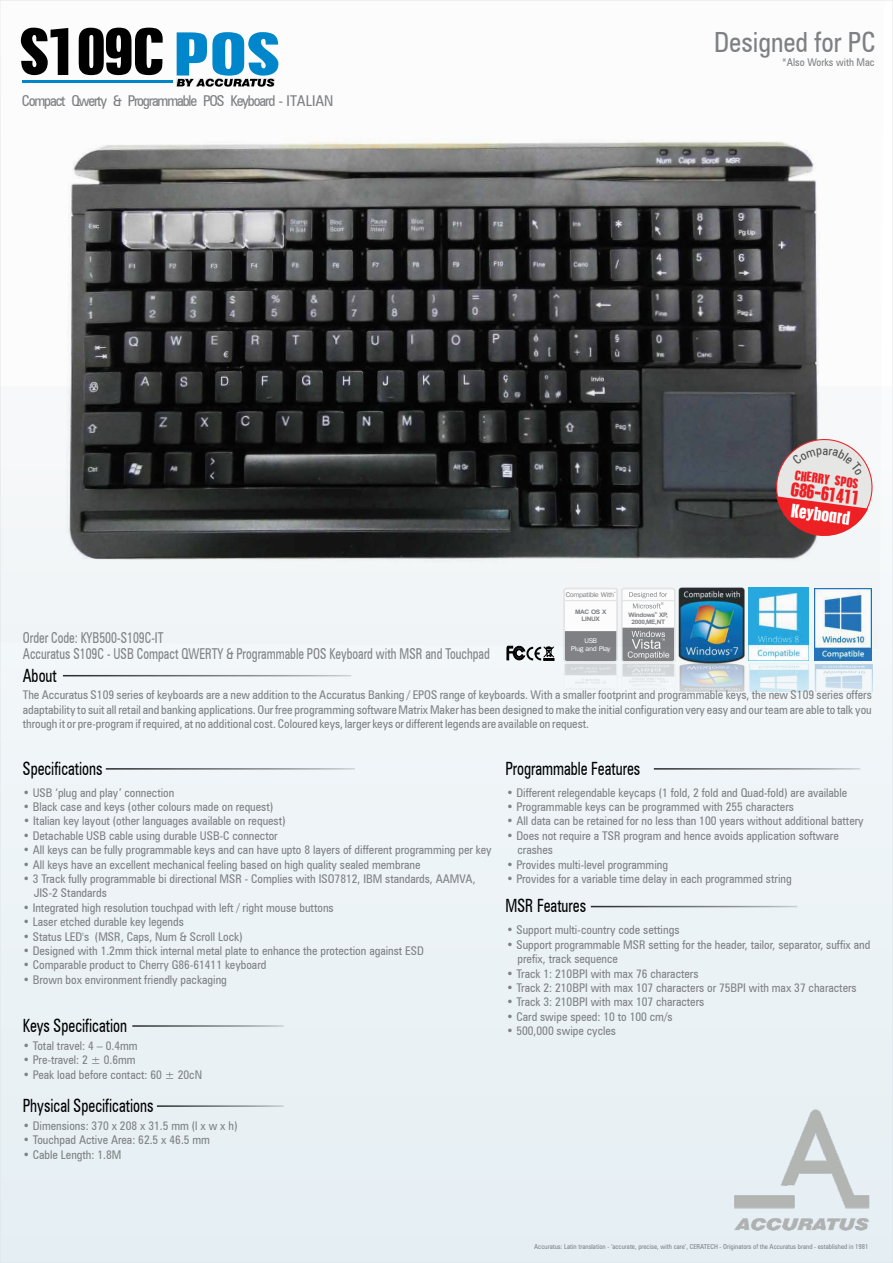
<style>
.page{position:relative;width:893px;height:1263px;background:#fff}
.page>*{position:absolute;margin:0;border:0;box-sizing:border-box;transform-origin:0 0}
.t1{font:52.5px "Pilsen Plakat";color:#000;scale:1.09 1}
.t2{font:condensed 27.9px "Zurich BT";color:#808285;scale:.96 1}
.t3{font:condensed 18.3px "Zurich BT";color:#000;scale:.82 1}
.t4{font:15.75px "Pilsen Plakat";color:#ed2024}
.t5{font:15.3px "Pilsen Plakat";color:#fff}
.t6{font:condensed 15px/16.2px "Zurich BT";color:#818284;scale:.82 1}
.t7{font:condensed 14.85px "Zurich BT";letter-spacing:-.075em;color:#808285}
.t8{font:condensed 12px/14.4px "Zurich BT";color:#808285}
.t9{font:10.95px "Pilsen Plakat";color:#ed2024}
.t10{font:condensed 10.65px "Zurich BT";color:#808285}
.t11{font:7.05px "Franklin Gothic";letter-spacing:-.05em;color:#808285;scale:1.08 1}
.t12{font:7.05px/7.9px "Franklin Gothic";letter-spacing:-.05em;color:#fff;text-align:center;scale:1.08 1}
.t13{font:condensed 6.9px "Zurich BT";color:#808285}
.t14{font:700 6.15px/6.8px "Arial";letter-spacing:-.055em;color:#808285;text-align:center;scale:1.08 1}
.t15{font:3.45px "Franklin Gothic";color:#808285;scale:1.08 1}
.t16{font:700 3px "Arial";color:#808285;scale:1.08 1}
.s1{font-size:48.15px;color:#0088cd}
</style>
<div class="page">
<div style="left:0;top:386px;width:893px;height:876px;background:#ebf2f6"></div>
<img style="left:565px;top:663px;width:307px;height:28px">
<svg style="left:507px;top:649px;width:47px;height:12px"></svg>
<img style="left:678px;top:649px;width:71px;height:14px">
<svg style="left:563px;top:649px;width:112px;height:13px"></svg>
<img style="left:749px;top:649px;width:59px;height:12px">
<img style="left:814px;top:649px;width:58px;height:11px">
<hr style="left:106px;top:768px;width:249px;height:2px;background:#000">
<hr style="left:132px;top:1025px;width:152px;height:2px;background:#000">
<hr style="left:63px;top:675px;width:288px;height:1px;background:#000">
<img style="left:0;top:0;width:884px;height:649px">
<hr style="left:654px;top:768px;width:206px;height:2px;background:#000">
<hr style="left:591px;top:906px;width:206px;height:1px;background:#000">
<hr style="left:157px;top:1105px;width:127px;height:2px;background:#000">
<img style="left:734px;top:1109px;width:159px;height:146px">
<svg style="left:773px;top:436px;width:102px;height:104px;background:#cfa1a2"></svg>
<h1 class="t1" style="left:19px;top:9px;width:240px">S109C <span class="s1">POS</span></h1>
<p class="t7" style="left:22px;top:92px;width:313px">Compact Qwerty &amp; Programmable POS Keyboard - ITALIAN</p>
<h2 class="t2" style="left:714px;top:25px;width:170px">Designed for PC</h2>
<p class="t10" style="left:782px;top:55px;width:94px">*Also Works with Mac</p>
<p class="t6" style="left:23px;top:629px;width:571px">Order Code: KYB500-S109C-IT<br>Accuratus S109C - USB Compact QWERTY &amp; Programmable POS Keyboard with MSR and Touchpad</p>
<h3 class="t3" style="left:23px;top:664px;width:43px">About</h3>
<p class="t15" style="left:614px;top:590px;width:4px">*</p>
<p class="t11" style="left:566px;top:590px;width:46px">Compatible With</p>
<p class="t12" style="left:571px;top:637px;width:38px">USB<br>Plug and Play</p>
<p class="t14" style="left:575px;top:609px;width:31px">MAC OS X<br>LINUX</p>
<p class="t16" style="left:655px;top:611px;width:4px">®</p>
<p class="t14" style="left:629px;top:612px;width:38px">Windows XP,<br>2000,ME,NT</p>
<p class="t9" style="left:796px;top:466px;width:66px;rotate:8deg">CHERRY SPOS</p>
<p class="t5" style="left:793px;top:498px;width:61px;rotate:8deg">Keyboard</p>
<h3 class="t4" style="left:792px;top:476px;width:71px;rotate:8deg">G86-61411</h3>
<p class="t8" style="left:23px;top:688px;width:850px;text-align:justify">The Accuratus S109 series of keyboards are a new addition to the Accuratus Banking / EPOS range of keyboards. With a smaller footprint and programmable keys, the new S109 series offers adaptability to suit all retail and banking applications. Our free programming software Matrix Maker has been designed to make the initial configuration very easy and our team are able to talk you through it or pre-program if required, at no additional cost. Coloured keys, larger keys or different legends are available on request.</p>
<h3 class="t3" style="left:23px;top:757px;width:99px">Specifications</h3>
<p class="t8" style="left:23px;top:785px;width:153px">• USB ‘plug and play’ connection</p>
<p class="t8" style="left:23px;top:799px;width:252px">• Black case and keys (other colours made on request)</p>
<p class="t8" style="left:23px;top:814px;width:264px">• Italian key layout (other languages available on request)</p>
<p class="t8" style="left:23px;top:828px;width:257px">• Detachable USB cable using durable USB-C connector</p>
<p class="t8" style="left:23px;top:843px;width:470px">• All keys can be fully programmable keys and can have upto 8 layers of different programming per key</p>
<p class="t8" style="left:23px;top:857px;width:399px">• All keys have an excellent mechanical feeling based on high quality sealed membrane</p>
<p class="t8" style="left:34px;top:871px;width:443px;text-indent:-11px">• 3 Track fully programmable bi directional MSR - Complies with ISO7812, IBM standards, AAMVA,<br>JIS-2 Standards</p>
<p class="t8" style="left:23px;top:900px;width:312px">• Integrated high resolution touchpad with left / right mouse buttons</p>
<p class="t8" style="left:23px;top:915px;width:163px">• Laser etched durable key legends</p>
<p class="t8" style="left:23px;top:929px;width:221px">• Status LED's (MSR, Caps, Num &amp; Scroll Lock)</p>
<p class="t8" style="left:23px;top:943px;width:403px">• Designed with 1.2mm thick internal metal plate to enhance the protection against ESD</p>
<p class="t8" style="left:23px;top:958px;width:245px">• Comparable product to Cherry G86-61411 keyboard</p>
<p class="t8" style="left:23px;top:972px;width:206px">• Brown box environment friendly packaging</p>
<h3 class="t3" style="left:23px;top:1014px;width:129px">Keys Specification</h3>
<p class="t8" style="left:23px;top:1038px;width:116px">• Total travel: 4 – 0.4mm</p>
<p class="t8" style="left:23px;top:1052px;width:114px">• Pre-travel: 2 ± 0.6mm</p>
<p class="t8" style="left:23px;top:1067px;width:181px">• Peak load before contact: 60 ± 20cN</p>
<h3 class="t3" style="left:23px;top:1094px;width:161px">Physical Specifications</h3>
<p class="t8" style="left:23px;top:1118px;width:216px">• Dimensions: 370 x 208 x 31.5 mm (l x w x h)</p>
<p class="t8" style="left:23px;top:1133px;width:189px">• Touchpad Active Area: 62.5 x 46.5 mm</p>
<p class="t8" style="left:23px;top:1147px;width:100px">• Cable Length: 1.8M</p>
<h3 class="t3" style="left:505px;top:757px;width:166px">Programmable Features</h3>
<p class="t8" style="left:506px;top:785px;width:342px">• Different relegendable keycaps (1 fold, 2 fold and Quad-fold) are available</p>
<p class="t8" style="left:506px;top:799px;width:289px">• Programmable keys can be programmed with 255 characters</p>
<p class="t8" style="left:506px;top:814px;width:359px">• All data can be retained for no less than 100 years without additional battery</p>
<p class="t8" style="left:517px;top:828px;width:323px;text-indent:-11px">• Does not require a TSR program and hence avoids application software crashes</p>
<p class="t8" style="left:506px;top:857px;width:163px">• Provides multi-level programming</p>
<p class="t8" style="left:506px;top:871px;width:287px">• Provides for a variable time delay in each programmed string</p>
<h3 class="t3" style="left:505px;top:895px;width:100px">MSR Features</h3>
<p class="t8" style="left:506px;top:923px;width:175px">• Support multi-country code settings</p>
<p class="t8" style="left:517px;top:937px;width:354px;text-indent:-11px">• Support programmable MSR setting for the header, tailor, separator, suffix and prefix, track sequence</p>
<p class="t8" style="left:506px;top:966px;width:194px">• Track 1: 210BPI with max 76 characters</p>
<p class="t8" style="left:506px;top:980px;width:352px">• Track 2: 210BPI with max 107 characters or 75BPI with max 37 characters</p>
<p class="t8" style="left:506px;top:995px;width:199px">• Track 3: 210BPI with max 107 characters</p>
<p class="t8" style="left:506px;top:1009px;width:168px">• Card swipe speed: 10 to 100 cm/s</p>
<p class="t8" style="left:506px;top:1023px;width:111px">• 500,000 swipe cycles</p>
<p class="t13" style="left:534px;top:1242px;width:336px">Accuratus: Latin translation - ‘accurate, precise, with care’, CERATECH - Originators of the Accuratus brand - established in 1981</p>
</div>
